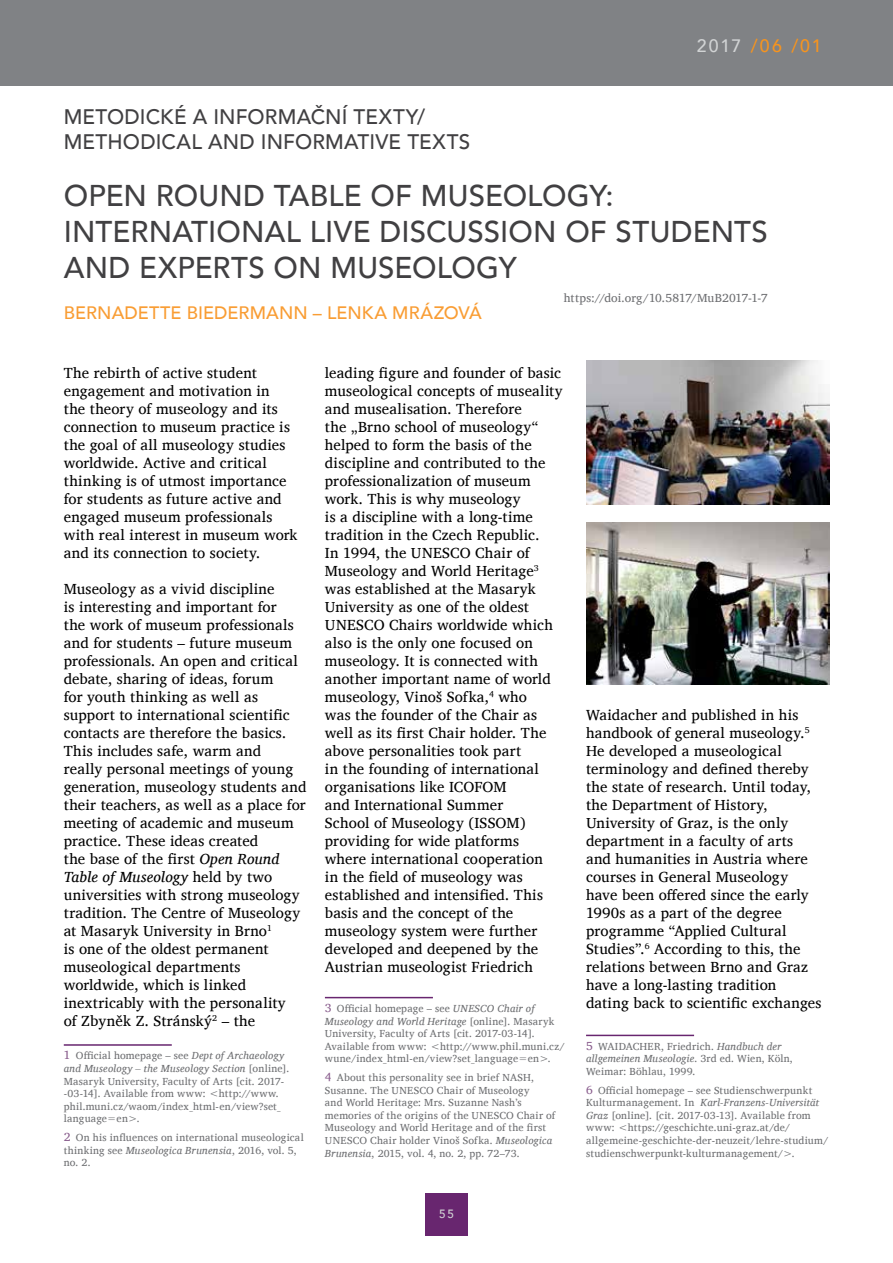
<style>
.page{position:relative;width:893px;height:1263px;background:#fff}
.page>*{position:absolute;margin:0;border:0;box-sizing:border-box;transform-origin:0 0}
.t1{font:500 30px/36px "Avenir";letter-spacing:.005em;color:#414042}
.t2{font:500 21px/25.2px "Avenir";letter-spacing:.01em;color:#414042}
.t3{font:500 18px "Avenir";letter-spacing:.005em;color:#f99d34}
.t4{font:500 18px "Avenir";letter-spacing:.11em;color:#f7941e}
.t5{font:15px/18px "Charis SIL";letter-spacing:.01em;color:#000}
.t6{font:12px "Charis SIL";letter-spacing:.005em;color:#6d6e71}
.t7{font:500 12px "Avenir";color:#d1d3d4}
.t8{font:10.5px/12.6px "Charis SIL";letter-spacing:.02em;color:#6d6e71}
.s1{color:#d1d3d4}
.s2{font-style:italic}
.s3{font-size:12px;color:#895d8d}
</style>
<div class="page">
<div style="left:0;top:0;width:893px;height:85px;background:#808285"></div>
<div style="left:425px;top:1193px;width:43px;height:42px;background:#68266f"></div>
<hr style="left:64px;top:1044px;width:108px;height:2px;background:#68266f">
<hr style="left:325px;top:997px;width:108px;height:1px;background:#68266f">
<hr style="left:586px;top:1035px;width:108px;height:1px;background:#68266f">
<img style="left:586px;top:360px;width:243px;height:144px">
<img style="left:586px;top:522px;width:243px;height:162px">
<h2 class="t2" style="left:64px;top:103px;width:408px">METODICKÉ A INFORMAČNÍ TEXTY/<br>METHODICAL AND INFORMATIVE TEXTS</h2>
<p class="t4" style="left:697px;top:30px;width:126px"><span class="s1">2017</span> /06 /01</p>
<h1 class="t1" style="left:64px;top:176px;width:706px">OPEN ROUND TABLE OF MUSEOLOGY:<br>INTERNATIONAL LIVE DISCUSSION OF STUDENTS<br>AND EXPERTS ON MUSEOLOGY</h1>
<p class="t3" style="left:64px;top:297px;width:419px">BERNADETTE BIEDERMANN – LENKA MRÁZOVÁ</p>
<p class="t6" style="left:564px;top:291px;width:206px">https://doi.org/10.5817/MuB2017-1-7</p>
<p class="t5" style="left:64px;top:364px;width:235px">The rebirth of active student engagement and motivation in<br>the theory of museology and its connection to museum practice is the goal of all museology studies worldwide. Active and critical thinking is of utmost importance for students as future active and engaged museum professionals with real interest in museum work and its connection to society.</p>
<p class="t5" style="left:64px;top:580px;width:244px">Museology as a vivid discipline<br>is interesting and important for<br>the work of museum professionals and for students – future museum professionals. An open and critical debate, sharing of ideas, forum<br>for youth thinking as well as support to international scientific contacts are therefore the basics.<br>This includes safe, warm and<br>really personal meetings of young generation, museology students and their teachers, as well as a place for meeting of academic and museum practice. These ideas created<br>the base of the first <span class="s2">Open Round<br>Table of Museology</span> held by two universities with strong museology tradition. The Centre of Museology at Masaryk University in Brno<sup>1<br></sup>is one of the oldest permanent museological departments worldwide, which is linked inextricably with the personality<br>of Zbyněk Z. Stránský<sup>2</sup> – the</p>
<p class="t8" style="left:64px;top:1049px;width:227px"><span class="s3">1</span> Official homepage – see <span class="s2">Dept of Archaeology and Museology – the Museology Section</span> [online].<br>Masaryk University, Faculty of Arts [cit. 2017- -03-14]. Available from www: &lt;http://www. phil.muni.cz/waom/index_html-en/view?set_ language=en&gt;.</p>
<p class="t8" style="left:64px;top:1131px;width:241px"><span class="s3">2</span> On his influences on international museological thinking see <span class="s2">Museologica Brunensia</span>, 2016, vol. 5, no. 2.</p>
<p class="t5" style="left:325px;top:364px;width:239px">leading figure and founder of basic museological concepts of museality and musealisation. Therefore<br>the „Brno school of museology“ helped to form the basis of the discipline and contributed to the professionalization of museum work. This is why museology<br>is a discipline with a long-time tradition in the Czech Republic.<br>In 1994, the UNESCO Chair of<br>Museology and World Heritage<sup>3 </sup>was established at the Masaryk<br>University as one of the oldest<br>UNESCO Chairs worldwide which also is the only one focused on museology. It is connected with another important name of world museology, Vinoš Sofka,<sup>4</sup> who<br>was the founder of the Chair as well as its first Chair holder. The above personalities took part<br>in the founding of international organisations like ICOFOM<br>and International Summer<br>School of Museology (ISSOM) providing for wide platforms where international cooperation<br>in the field of museology was established and intensified. This basis and the concept of the museology system were further developed and deepened by the<br>Austrian museologist Friedrich</p>
<p class="t8" style="left:325px;top:1002px;width:241px"><span class="s3">3</span> Official homepage – see <span class="s2">UNESCO Chair of Museology and World Heritage</span> [online]. Masaryk University, Faculty of Arts [cit. 2017-03-14].<br>Available from www: &lt;http://www.phil.muni.cz/ wune/index_html-en/view?set_language=en&gt;.</p>
<p class="t8" style="left:325px;top:1071px;width:232px"><span class="s3">4</span> About this personality see in brief NASH, Susanne. The UNESCO Chair of Museology<br>and World Heritage: Mrs. Suzanne Nash’s memories of the origins of the UNESCO Chair of Museology and World Heritage and of the first UNESCO Chair holder Vinoš Sofka. <span class="s2">Museologica Brunensia</span>, 2015, vol. 4, no. 2, pp. 72–73.</p>
<p class="t7" style="left:439px;top:1203px;width:16px">55</p>
<p class="t5" style="left:586px;top:706px;width:237px">Waidacher and published in his handbook of general museology.<sup>5<br></sup>He developed a museological terminology and defined thereby the state of research. Until today, the Department of History,<br>University of Graz, is the only department in a faculty of arts and humanities in Austria where courses in General Museology have been offered since the early<br>1990s as a part of the degree programme “Applied Cultural<br>Studies”.<sup>6</sup> According to this, the relations between Brno and Graz have a long-lasting tradition dating back to scientific exchanges</p>
<p class="t8" style="left:586px;top:1040px;width:208px"><span class="s3">5</span> WAIDACHER, Friedrich. <span class="s2">Handbuch der allgemeinen Museologie</span>. 3rd ed. Wien, Köln,<br>Weimar: Böhlau, 1999.</p>
<p class="t8" style="left:586px;top:1084px;width:244px"><span class="s3">6</span> Official homepage – see Studienschwerpunkt Kulturmanagement. In <span class="s2">Karl-Franzens-Universität Graz</span> [online]. [cit. 2017-03-13]. Available from www: &lt;https://geschichte.uni-graz.at/de/ allgemeine-geschichte-der-neuzeit/lehre-studium/ studienschwerpunkt-kulturmanagement/&gt;.</p>
</div>
